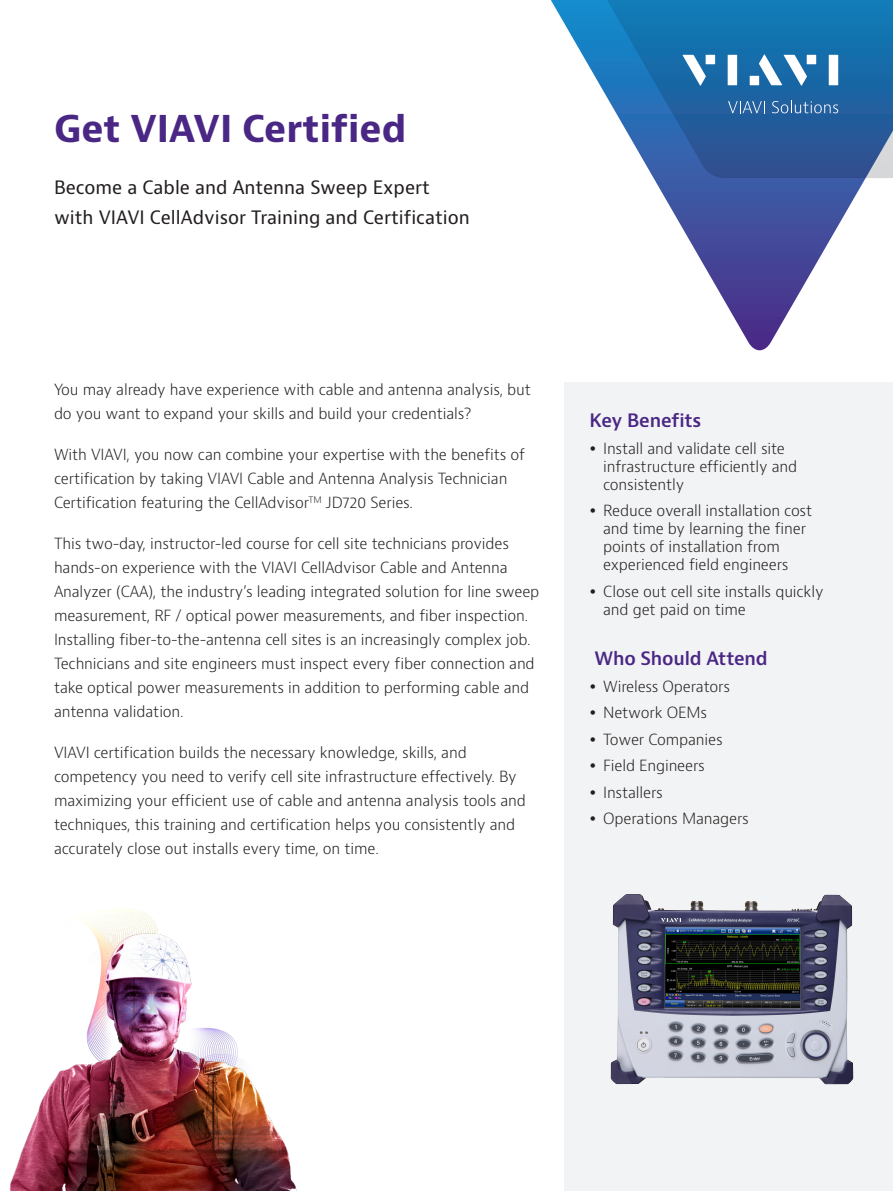
<style>
.page{position:relative;width:893px;height:1191px;background:#fff}
.page>*{position:absolute;margin:0;border:0;box-sizing:border-box;transform-origin:0 0}
.Cover_headline_28_33{font:700 36px "Bernino Sans";color:#4a2785}
.H3_Product_Descripto{font:18px/30px "Bernino Sans";color:#231f20}
.H2_Bullet_Heading_Pu{font:600 18px "Bernino Sans";letter-spacing:-.01em;color:#4a2785}
.P_10_16{font:300 15px/24px "Bernino Sans";letter-spacing:-.01em;color:#231f20}
</style>
<div class="page">
<div style="left:564px;top:383px;width:329px;height:808px;background:#f2f3f4"></div>
<img style="left:80px;top:908px;width:78px;height:25px">
<img style="left:10px;top:933px;width:287px;height:258px">
<img style="left:610px;top:894px;width:244px;height:191px">
<svg style="left:653px;top:178px;width:213px;height:172px"></svg>
<svg style="left:551px;top:0;width:342px;height:178px"></svg>
<svg style="left:728px;top:101px;width:37px;height:12px"></svg>
<svg style="left:772px;top:101px;width:66px;height:12px"></svg>
<svg style="left:682px;top:55px;width:24px;height:31px"></svg>
<div style="left:706px;top:55px;width:9px;height:9px;background:#fff"></div>
<div style="left:728px;top:55px;width:9px;height:30px;background:#fff"></div>
<div style="left:807px;top:55px;width:9px;height:9px;background:#fff"></div>
<div style="left:829px;top:55px;width:9px;height:30px;background:#fff"></div>
<svg style="left:759px;top:54px;width:48px;height:32px"></svg>
<div style="left:750px;top:76px;width:9px;height:9px;background:#fff"></div>
<p class="Cover_headline_28_33" style="left:54px;top:106px;width:354px">Get VIAVI Certified</p>
<p class="H3_Product_Descripto" style="left:54px;top:172px;width:417px">Become a Cable and Antenna Sweep Expert with VIAVI CellAdvisor Training and Certification</p>
<p class="P_10_16" style="left:54px;top:378px;width:478px">You may already have experience with cable and antenna analysis, but do you want to expand your skills and build your credentials?</p>
<p class="P_10_16" style="left:54px;top:443px;width:473px">With VIAVI, you now can combine your expertise with the benefits of certification by taking VIAVI Cable and Antenna Analysis Technician<br>Certification featuring the CellAdvisor<sup>TM</sup> JD720 Series.</p>
<p class="P_10_16" style="left:54px;top:532px;width:487px">This two-day, instructor-led course for cell site technicians provides hands-on experience with the VIAVI CellAdvisor Cable and Antenna Analyzer (CAA), the industry’s leading integrated solution for line sweep measurement, RF / optical power measurements, and fiber inspection.<br>Installing fiber-to-the-antenna cell sites is an increasingly complex job.<br>Technicians and site engineers must inspect every fiber connection and take optical power measurements in addition to performing cable and antenna validation.</p>
<p class="P_10_16" style="left:54px;top:741px;width:473px">VIAVI certification builds the necessary knowledge, skills, and competency you need to verify cell site infrastructure effectively. By maximizing your efficient use of cable and antenna analysis tools and techniques, this training and certification helps you consistently and accurately close out installs every time, on time.</p>
<p class="H2_Bullet_Heading_Pu" style="left:590px;top:409px;width:113px">Key Benefits</p>
<p class="P_10_16" style="left:603px;top:439px;width:196px;line-height:18px">Install and validate cell site infrastructure efficiently and consistently</p>
<p class="P_10_16" style="left:603px;top:502px;width:211px;line-height:18px">Reduce overall installation cost and time by learning the finer points of installation from experienced field engineers</p>
<p class="P_10_16" style="left:603px;top:582px;width:222px;line-height:18px">Close out cell site installs quickly and get paid on time</p>
<p class="H2_Bullet_Heading_Pu" style="left:594px;top:647px;width:175px">Who Should Attend</p>
<p class="P_10_16" style="left:603px;top:674px;width:128px">Wireless Operators</p>
<p class="P_10_16" style="left:603px;top:701px;width:106px">Network OEMs</p>
<p class="P_10_16" style="left:603px;top:727px;width:121px">Tower Companies</p>
<p class="P_10_16" style="left:603px;top:754px;width:103px">Field Engineers</p>
<p class="P_10_16" style="left:603px;top:780px;width:61px">Installers</p>
<p class="P_10_16" style="left:603px;top:807px;width:147px">Operations Managers</p>
</div>
